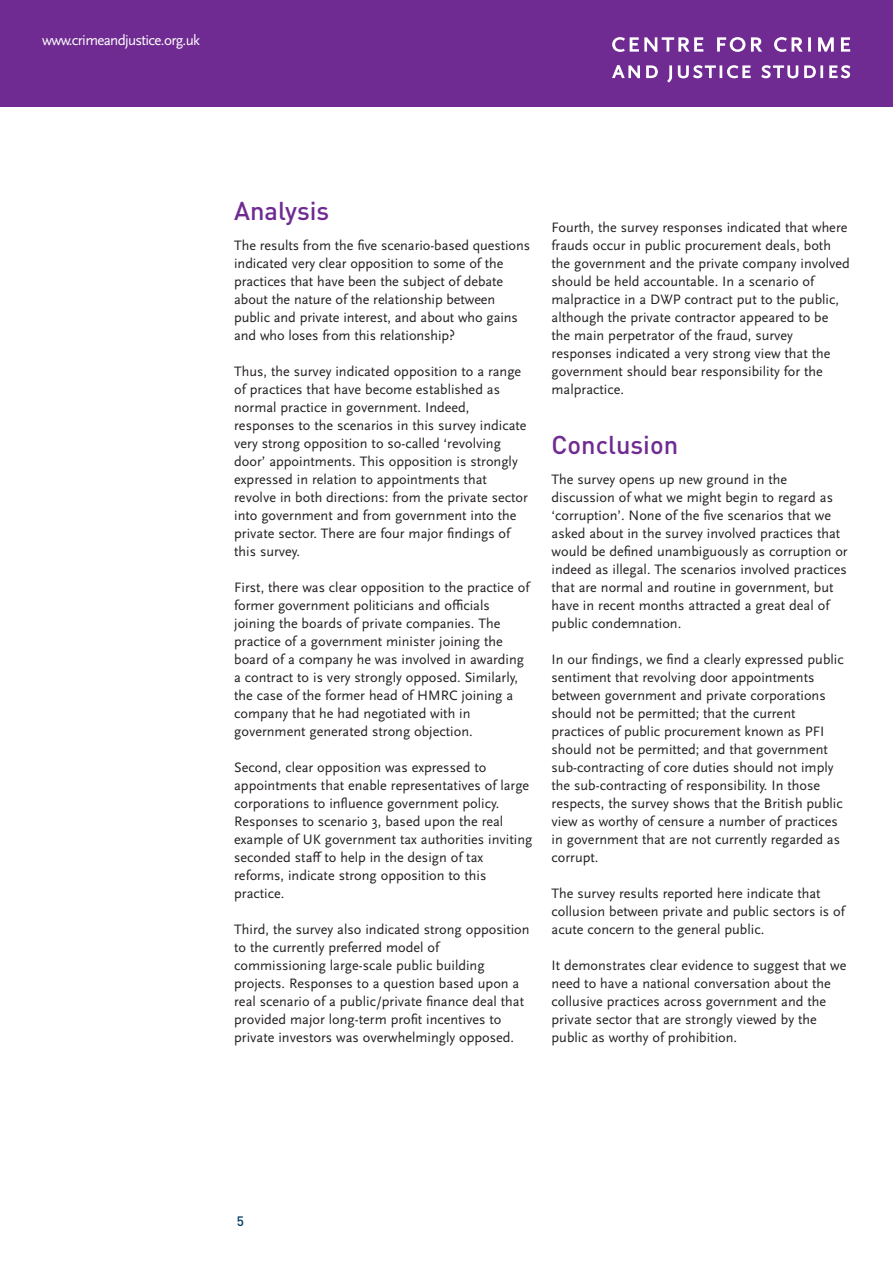
<style>
.page{position:relative;width:893px;height:1263px;background:#fff}
.page>*{position:absolute;margin:0;border:0;box-sizing:border-box;transform-origin:0 0}
.t1{font:500 25.5px "DIN Pro";color:#6f2b91}
.t2{font:15px "Scala Sans Pro";letter-spacing:-.045em;color:#fff}
.t3{font:14.25px/18px "Scala Sans Pro";color:#231f20}
.t4{font:500 13.5px "DIN Pro";color:#003a63}
</style>
<div class="page">
<div style="left:0;top:0;width:892px;height:106px;background:#6f2b91"></div>
<svg style="left:612px;top:65px;width:28px;height:13px"></svg>
<svg style="left:646px;top:65px;width:12px;height:13px"></svg>
<svg style="left:667px;top:65px;width:5px;height:18px"></svg>
<svg style="left:678px;top:65px;width:73px;height:13px"></svg>
<svg style="left:761px;top:65px;width:37px;height:13px"></svg>
<svg style="left:804px;top:65px;width:19px;height:13px"></svg>
<svg style="left:829px;top:65px;width:21px;height:13px"></svg>
<svg style="left:612px;top:37px;width:91px;height:15px"></svg>
<svg style="left:717px;top:37px;width:28px;height:15px"></svg>
<svg style="left:751px;top:37px;width:11px;height:15px"></svg>
<svg style="left:774px;top:37px;width:37px;height:15px"></svg>
<svg style="left:818px;top:37px;width:16px;height:15px"></svg>
<svg style="left:841px;top:37px;width:9px;height:15px"></svg>
<p class="t2" style="left:42px;top:34px;width:159px">www.crimeandjustice.org.uk</p>
<h1 class="t1" style="left:234px;top:197px;width:97px">Analysis</h1>
<p class="t3" style="left:234px;top:238px;width:297px">The results from the five scenario-based questions indicated very clear opposition to some of the practices that have been the subject of debate about the nature of the relationship between public and private interest, and about who gains and who loses from this relationship?</p>
<p class="t3" style="left:234px;top:364px;width:295px">Thus, the survey indicated opposition to a range of practices that have become established as normal practice in government. Indeed, responses to the scenarios in this survey indicate very strong opposition to so-called ‘revolving door’ appointments. This opposition is strongly expressed in relation to appointments that revolve in both directions: from the private sector into government and from government into the private sector. There are four major findings of this survey.</p>
<p class="t3" style="left:234px;top:580px;width:297px">First, there was clear opposition to the practice of former government politicians and officials joining the boards of private companies. The practice of a government minister joining the board of a company he was involved in awarding a contract to is very strongly opposed. Similarly, the case of the former head of HMRC joining a company that he had negotiated with in government generated strong objection.</p>
<p class="t3" style="left:234px;top:760px;width:300px">Second, clear opposition was expressed to appointments that enable representatives of large corporations to influence government policy.<br>Responses to scenario 3, based upon the real example of UK government tax authorities inviting seconded staff to help in the design of tax reforms, indicate strong opposition to this practice.</p>
<p class="t3" style="left:234px;top:922px;width:297px">Third, the survey also indicated strong opposition to the currently preferred model of commissioning large-scale public building projects. Responses to a question based upon a real scenario of a public/private finance deal that provided major long-term profit incentives to private investors was overwhelmingly opposed.</p>
<p class="t3" style="left:551px;top:220px;width:300px">Fourth, the survey responses indicated that where frauds occur in public procurement deals, both the government and the private company involved should be held accountable. In a scenario of malpractice in a DWP contract put to the public, although the private contractor appeared to be the main perpetrator of the fraud, survey responses indicated a very strong view that the government should bear responsibility for the malpractice.</p>
<h1 class="t1" style="left:551px;top:431px;width:128px">Conclusion</h1>
<p class="t3" style="left:551px;top:472px;width:298px">The survey opens up new ground in the discussion of what we might begin to regard as ‘corruption’. None of the five scenarios that we asked about in the survey involved practices that would be defined unambiguously as corruption or indeed as illegal. The scenarios involved practices that are normal and routine in government, but have in recent months attracted a great deal of public condemnation.</p>
<p class="t3" style="left:551px;top:652px;width:294px">In our findings, we find a clearly expressed public sentiment that revolving door appointments between government and private corporations should not be permitted; that the current practices of public procurement known as PFI should not be permitted; and that government sub-contracting of core duties should not imply the sub-contracting of responsibility. In those respects, the survey shows that the British public view as worthy of censure a number of practices in government that are not currently regarded as corrupt.</p>
<p class="t3" style="left:551px;top:886px;width:295px">The survey results reported here indicate that collusion between private and public sectors is of acute concern to the general public.</p>
<p class="t3" style="left:551px;top:958px;width:296px">It demonstrates clear evidence to suggest that we need to have a national conversation about the collusive practices across government and the private sector that are strongly viewed by the public as worthy of prohibition.</p>
<p class="t4" style="left:237px;top:1213px;width:9px">5</p>
</div>
